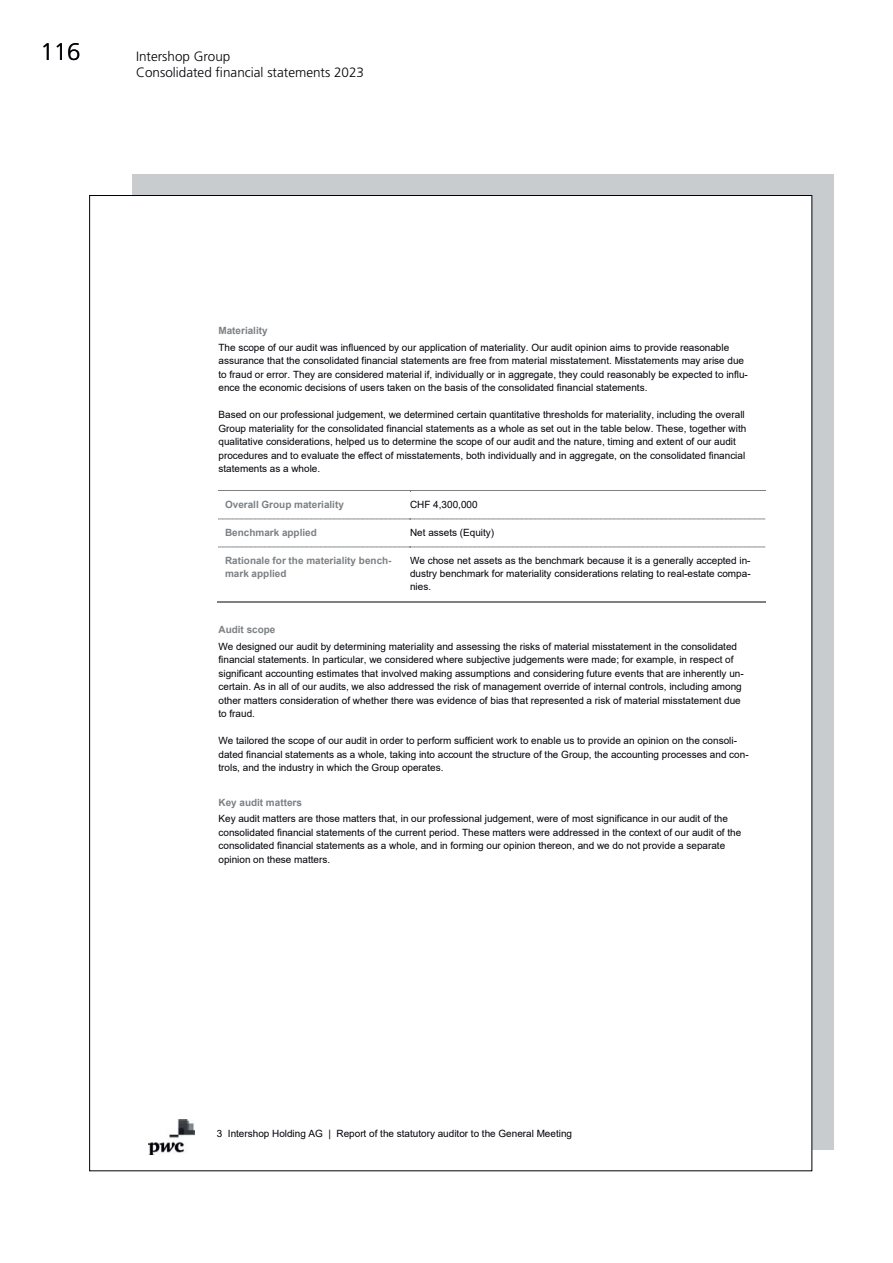
<style>
.page{position:relative;width:893px;height:1263px;background:#fff}
.page>*{position:absolute;margin:0;border:0;box-sizing:border-box;transform-origin:0 0}
.t1{font:300 24px "Frutiger LT Std";color:#020006}
.t2{font:300 13.5px/16.5px "Frutiger LT Std";color:#020006}
.t3{font:9.9px/13.4px "Arial";color:#000008}
.t4{font:700 9.9px/13.4px "Arial";color:#7d8184}
</style>
<div class="page">
<div style="left:132px;top:174px;width:701px;height:976px;background:#c9ccce"></div>
<div style="left:90px;top:195px;width:722px;height:976px;background:#fff"></div>
<img style="left:148px;top:1119px;width:47px;height:35px">
<hr style="left:218px;top:490px;width:192px;height:1px;background:#7d8184">
<hr style="left:410px;top:490px;width:356px;height:1px;background:#7d8184">
<svg style="left:218px;top:519px;width:548px;height:1px"></svg>
<svg style="left:218px;top:547px;width:548px;height:1px"></svg>
<hr style="left:218px;top:601px;width:192px;height:2px;background:#7d8184">
<hr style="left:409px;top:601px;width:357px;height:2px;background:#7d8184">
<h1 class="t1" style="left:41px;top:40px;width:42px">116</h1>
<h2 class="t2" style="left:136px;top:48px;width:230px">Intershop Group<br>Consolidated financial statements 2023</h2>
<p class="t4" style="left:218px;top:324px;width:51px">Materiality</p>
<p class="t3" style="left:218px;top:341px;width:531px">The scope of our audit was influenced by our application of materiality. Our audit opinion aims to provide reasonable assurance that the consolidated financial statements are free from material misstatement. Misstatements may arise due to fraud or error. They are considered material if, individually or in aggregate, they could reasonably be expected to influ&shy;ence the economic decisions of users taken on the basis of the consolidated financial statements.</p>
<p class="t3" style="left:218px;top:408px;width:529px">Based on our professional judgement, we determined certain quantitative thresholds for materiality, including the overall Group materiality for the consolidated financial statements as a whole as set out in the table below. These, together with qualitative considerations, helped us to determine the scope of our audit and the nature, timing and extent of our audit procedures and to evaluate the effect of misstatements, both individually and in aggregate, on the consolidated financial statements as a whole.</p>
<p class="t4" style="left:225px;top:497px;width:120px">Overall Group materiality</p>
<p class="t3" style="left:410px;top:497px;width:69px">CHF 4,300,000</p>
<p class="t4" style="left:225px;top:525px;width:93px">Benchmark applied</p>
<p class="t3" style="left:410px;top:525px;width:86px">Net assets (Equity)</p>
<p class="t4" style="left:225px;top:553px;width:168px">Rationale for the materiality bench&shy;mark applied</p>
<p class="t3" style="left:410px;top:553px;width:342px;text-align:justify">We chose net assets as the benchmark because it is a generally accepted in&shy;dustry benchmark for materiality considerations relating to real-estate compa&shy;nies.</p>
<p class="t4" style="left:218px;top:623px;width:59px">Audit scope</p>
<p class="t3" style="left:218px;top:640px;width:527px">We designed our audit by determining materiality and assessing the risks of material misstatement in the consolidated financial statements. In particular, we considered where subjective judgements were made; for example, in respect of significant accounting estimates that involved making assumptions and considering future events that are inherently un&shy;certain. As in all of our audits, we also addressed the risk of management override of internal controls, including among other matters consideration of whether there was evidence of bias that represented a risk of material misstatement due to fraud.</p>
<p class="t3" style="left:218px;top:734px;width:532px">We tailored the scope of our audit in order to perform sufficient work to enable us to provide an opinion on the consoli&shy;dated financial statements as a whole, taking into account the structure of the Group, the accounting processes and con&shy;trols, and the industry in which the Group operates.</p>
<p class="t4" style="left:218px;top:795px;width:85px">Key audit matters</p>
<p class="t3" style="left:218px;top:812px;width:524px">Key audit matters are those matters that, in our professional judgement, were of most significance in our audit of the consolidated financial statements of the current period. These matters were addressed in the context of our audit of the consolidated financial statements as a whole, and in forming our opinion thereon, and we do not provide a separate opinion on these matters.</p>
<p class="t3" style="left:217px;top:1126px;width:357px">3 Intershop Holding AG | Report of the statutory auditor to the General Meeting</p>
</div>
